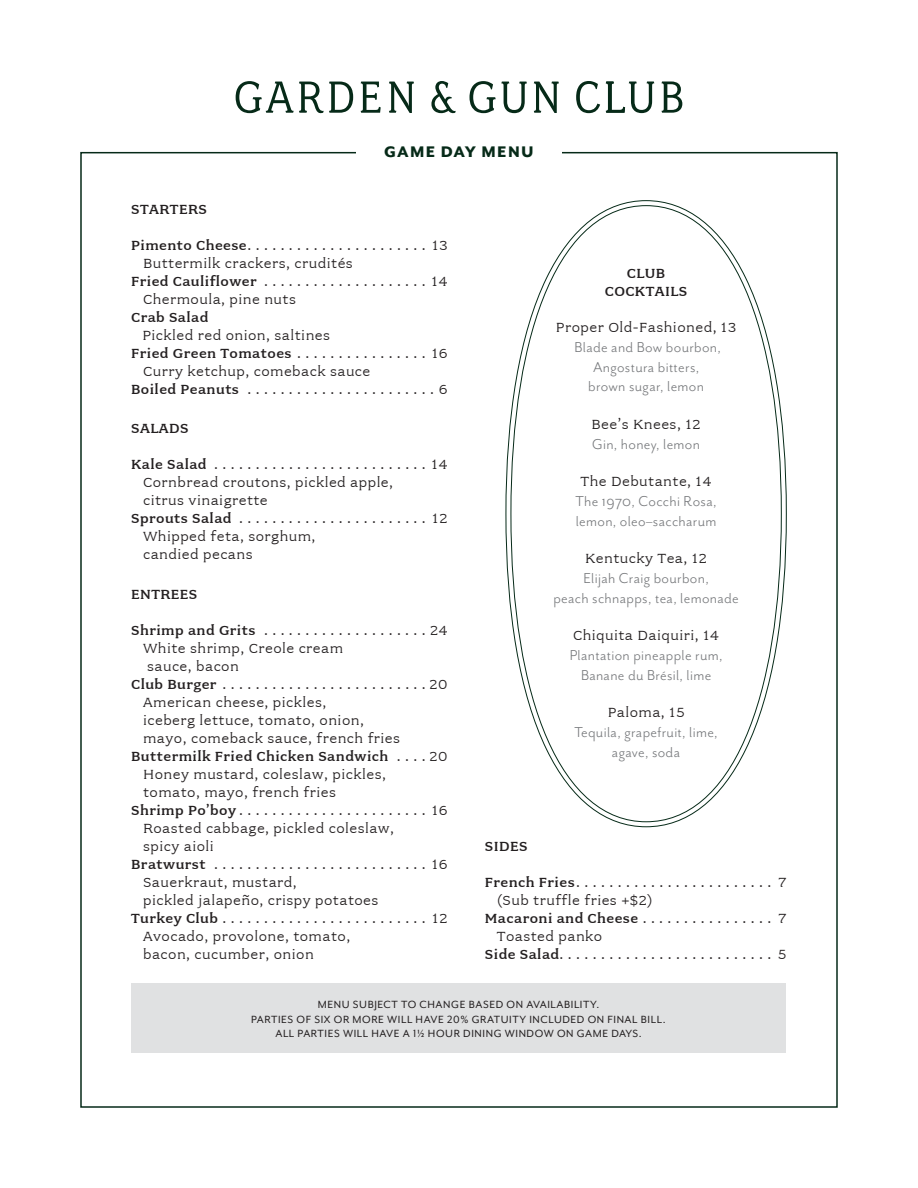
<style>
.page{position:relative;width:918px;height:1188px;background:#fff}
.page>*{position:absolute;margin:0;border:0;box-sizing:border-box;transform-origin:0 0}
.t1{font:800 17.7px "Mr Eaves San OT";letter-spacing:.075em;color:#062a18}
.t2{font:16.5px/19.8px "Mr Eaves San OT";letter-spacing:.02em;color:#76787b;text-align:center}
.t3{font:15px "Fairplex Wide";letter-spacing:.03em;color:#231f20}
.t4{font:500 15px/18px "Fairplex Wide";letter-spacing:.03em;color:#231f20;text-align:center}
.t5{font:12px/14.4px "Mr Eaves Mod OT";letter-spacing:.05em;color:#231f20;text-align:center}
.s1{font-weight:500}
.s2{font-weight:400}
</style>
<div class="page">
<svg style="left:361px;top:82px;width:20px;height:31px"></svg>
<svg style="left:236px;top:81px;width:117px;height:33px"></svg>
<svg style="left:389px;top:82px;width:25px;height:31px"></svg>
<svg style="left:470px;top:81px;width:57px;height:32px"></svg>
<svg style="left:534px;top:82px;width:25px;height:31px"></svg>
<svg style="left:431px;top:81px;width:25px;height:33px"></svg>
<svg style="left:662px;top:81px;width:20px;height:32px"></svg>
<svg style="left:576px;top:81px;width:24px;height:32px"></svg>
<svg style="left:606px;top:81px;width:48px;height:32px"></svg>
<svg style="left:505px;top:200px;width:282px;height:628px"></svg>
<div style="left:131px;top:983px;width:655px;height:70px;background:#e0e1e2"></div>
<p class="t1" style="left:384px;top:142px;width:151px">GAME DAY MENU</p>
<p class="t4" style="left:131px;top:200px;width:77px">STARTERS</p>
<p class="t3" style="left:131px;top:237px;width:318px"><span class="s1">Pimento Cheese</span> . . . . . . . . . . . . . . . . . . . . . . 13</p>
<p class="t3" style="left:143px;top:255px;width:211px">Buttermilk crackers, crudités</p>
<p class="t3" style="left:131px;top:273px;width:318px"><span class="s1">Fried Cauliflower</span> . . . . . . . . . . . . . . . . . . . . 14</p>
<p class="t3" style="left:143px;top:291px;width:154px">Chermoula, pine nuts</p>
<p class="t4" style="left:131px;top:308px;width:79px">Crab Salad</p>
<p class="t3" style="left:142px;top:327px;width:189px">Pickled red onion, saltines</p>
<p class="t4" style="left:131px;top:344px;width:318px">Fried Green Tomatoes <span class="s2">. . . . . . . . . . . . . . . . 16</span></p>
<p class="t3" style="left:143px;top:363px;width:229px">Curry ketchup, comeback sauce</p>
<p class="t3" style="left:131px;top:381px;width:318px"><span class="s1">Boiled Peanuts</span> . . . . . . . . . . . . . . . . . . . . . . . 6</p>
<p class="t4" style="left:131px;top:420px;width:59px">SALADS</p>
<p class="t3" style="left:131px;top:456px;width:318px"><span class="s1">Kale Salad</span> . . . . . . . . . . . . . . . . . . . . . . . . . . 14</p>
<p class="t3" style="left:143px;top:474px;width:252px">Cornbread croutons, pickled apple,</p>
<p class="t3" style="left:143px;top:492px;width:126px">citrus vinaigrette</p>
<p class="t3" style="left:131px;top:510px;width:318px"><span class="s1">Sprouts Salad</span> . . . . . . . . . . . . . . . . . . . . . . . 12</p>
<p class="t3" style="left:143px;top:528px;width:174px">Whipped feta, sorghum,</p>
<p class="t3" style="left:143px;top:546px;width:111px">candied pecans</p>
<p class="t4" style="left:131px;top:585px;width:68px">ENTREES</p>
<p class="t3" style="left:131px;top:622px;width:318px"><span class="s1">Shrimp and Grits</span> . . . . . . . . . . . . . . . . . . . . 24</p>
<p class="t3" style="left:143px;top:640px;width:202px">White shrimp, Creole cream</p>
<p class="t3" style="left:147px;top:658px;width:93px">sauce, bacon</p>
<p class="t3" style="left:131px;top:676px;width:318px"><span class="s1">Club Burger</span> . . . . . . . . . . . . . . . . . . . . . . . . 20</p>
<p class="t3" style="left:143px;top:694px;width:185px">American cheese, pickles,</p>
<p class="t3" style="left:143px;top:712px;width:222px">iceberg lettuce, tomato, onion,</p>
<p class="t3" style="left:143px;top:730px;width:259px">mayo, comeback sauce, french fries</p>
<p class="t4" style="left:131px;top:747px;width:318px">Buttermilk Fried Chicken Sandwich <span class="s2">. . . 20</span></p>
<p class="t3" style="left:143px;top:766px;width:244px">Honey mustard, coleslaw, pickles,</p>
<p class="t3" style="left:143px;top:784px;width:194px">tomato, mayo, french fries</p>
<p class="t3" style="left:131px;top:802px;width:318px"><span class="s1">Shrimp Po’boy</span> . . . . . . . . . . . . . . . . . . . . . . . 16</p>
<p class="t3" style="left:143px;top:820px;width:253px">Roasted cabbage, pickled coleslaw,</p>
<p class="t3" style="left:143px;top:838px;width:72px">spicy aioli</p>
<p class="t3" style="left:131px;top:856px;width:318px"><span class="s1">Bratwurst</span> . . . . . . . . . . . . . . . . . . . . . . . . . . 16</p>
<p class="t3" style="left:143px;top:874px;width:155px">Sauerkraut, mustard,</p>
<p class="t3" style="left:143px;top:892px;width:237px">pickled jalapeno, crispy potatoes</p>
<p class="t3" style="left:131px;top:910px;width:318px"><span class="s1">Turkey Club</span> . . . . . . . . . . . . . . . . . . . . . . . . . 12</p>
<p class="t3" style="left:143px;top:928px;width:209px">Avocado, provolone, tomato,</p>
<p class="t3" style="left:143px;top:946px;width:172px">bacon, cucumber, onion</p>
<p class="t3" style="left:242px;top:887px;width:9px">~</p>
<p class="t4" style="left:605px;top:264px;width:84px">CLUB<br>COCKTAILS</p>
<p class="t3" style="left:556px;top:319px;width:182px">Proper Old-Fashioned, 13</p>
<p class="t2" style="left:574px;top:337px;width:148px">Blade and Bow bourbon,<br>Angostura bitters, brown sugar, lemon</p>
<p class="t3" style="left:592px;top:416px;width:111px">Bee’s Knees, 12</p>
<p class="t2" style="left:592px;top:434px;width:109px">Gin, honey, lemon</p>
<p class="t3" style="left:581px;top:473px;width:133px">The Debutante, 14</p>
<p class="t2" style="left:575px;top:491px;width:143px;text-align:left">The 1970, Cocchi Rosa, lemon, oleo–saccharum</p>
<p class="t3" style="left:585px;top:550px;width:124px">Kentucky Tea, 12</p>
<p class="t2" style="left:553px;top:568px;width:187px">Elijah Craig bourbon,<br>peach schnapps, tea, lemonade</p>
<p class="t3" style="left:573px;top:627px;width:148px">Chiquita Daiquiri, 14</p>
<p class="t2" style="left:570px;top:645px;width:154px">Plantation pineapple rum,<br>Banane du Brésil, lime</p>
<p class="t3" style="left:608px;top:704px;width:78px">Paloma, 15</p>
<p class="t2" style="left:575px;top:722px;width:145px">Tequila, grapefruit, lime, agave, soda</p>
<p class="t4" style="left:485px;top:837px;width:44px">SIDES</p>
<p class="t3" style="left:485px;top:874px;width:303px"><span class="s1">French Fries</span> . . . . . . . . . . . . . . . . . . . . . . . . 7</p>
<p class="t3" style="left:497px;top:892px;width:157px">(Sub truffle fries +$2)</p>
<p class="t4" style="left:485px;top:909px;width:303px">Macaroni and Cheese <span class="s2">. . . . . . . . . . . . . . . . 7</span></p>
<p class="t3" style="left:497px;top:928px;width:107px">Toasted panko</p>
<p class="t3" style="left:485px;top:946px;width:303px"><span class="s1">Side Salad</span>.......................... 5</p>
<p class="t5" style="left:251px;top:997px;width:416px">MENU SUBJECT TO CHANGE BASED ON AVAILABILITY.<br>PARTIES OF SIX OR MORE WILL HAVE 20% GRATUITY INCLUDED ON FINAL BILL.<br>ALL PARTIES WILL HAVE A 11/2 HOUR DINING WINDOW ON GAME DAYS.</p>
</div>
